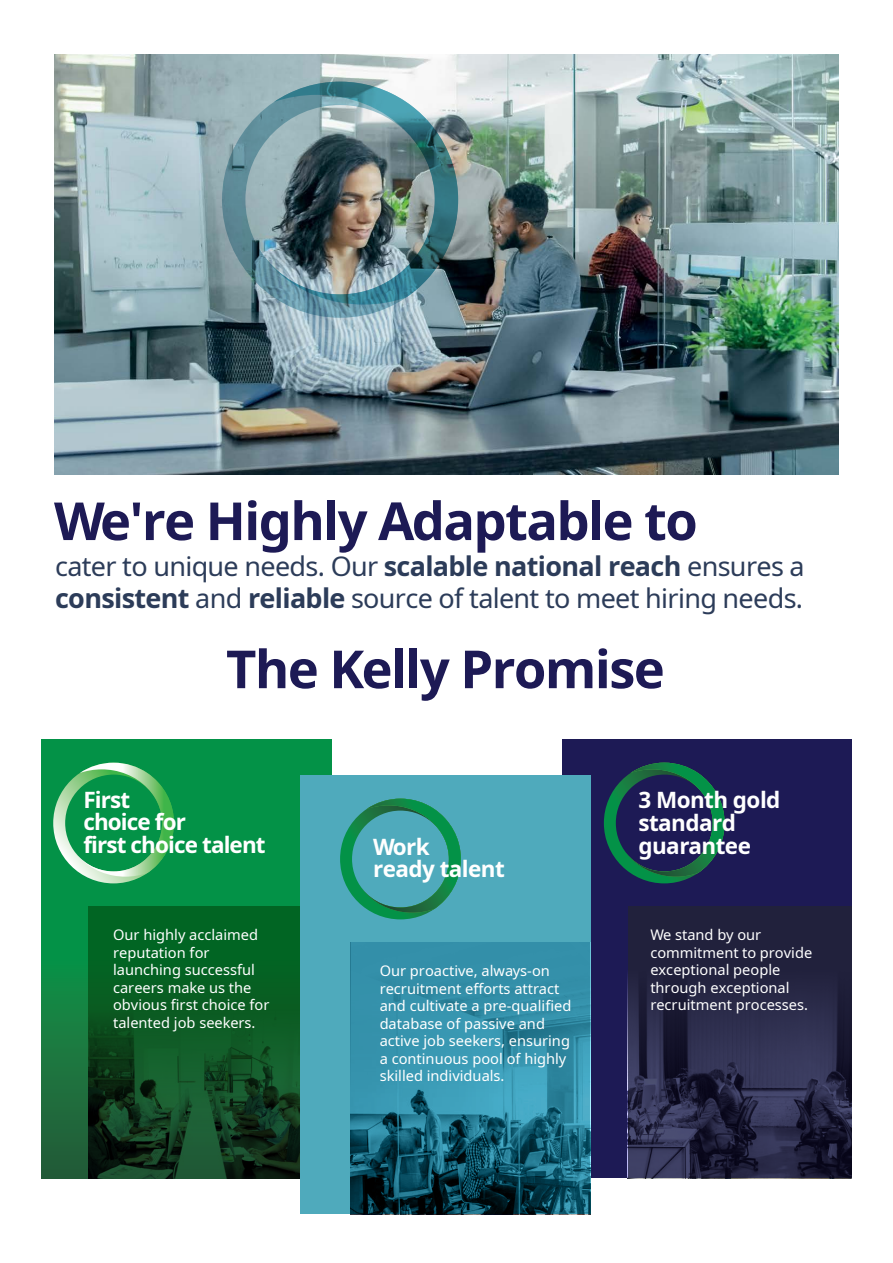
<style>
.page{position:relative;width:893px;height:1263px;background:#fff}
.page>*{position:absolute;margin:0;border:0;box-sizing:border-box;transform-origin:0 0}
.t1{font:700 52.5px "Nokora";letter-spacing:-.03em;color:#1d1a55}
.t2{font:27px/32.4px "Nokora";letter-spacing:-.025em;color:#2c3c59}
.t3{font:700 22.5px/22.5px "Nokora";letter-spacing:-.025em;color:#fff}
.t4{font:14.7px/17.5px "Nokora";color:#fff}
.s1{font-weight:700}
</style>
<div class="page">
<div style="left:562px;top:739px;width:289px;height:439px;background:#1d1a55"></div>
<div style="left:41px;top:739px;width:291px;height:439px;background:linear-gradient(to bottom,#00a04b,#23673b)"></div>
<div style="left:88px;top:906px;width:224px;height:272px;background:#016523"></div>
<img style="left:88px;top:1010px;width:212px;height:168px">
<svg style="left:628px;top:906px;width:223px;height:272px;background:#262643"></svg>
<div style="left:161px;top:828px;width:30px;height:20px;background:#029247"></div>
<img style="left:54px;top:54px;width:785px;height:421px">
<svg style="left:604px;top:763px;width:121px;height:120px"></svg>
<svg style="left:53px;top:763px;width:121px;height:120px;background:#31a661"></svg>
<svg style="left:222px;top:82px;width:236px;height:236px;background:#7c9ca6"></svg>
<img style="left:259px;top:82px;width:199px;height:223px">
<div style="left:300px;top:775px;width:290px;height:439px;background:#4faabc"></div>
<svg style="left:350px;top:942px;width:240px;height:272px;background:#287990"></svg>
<svg style="left:340px;top:799px;width:121px;height:120px"></svg>
<h1 class="t1" style="left:54px;top:491px;width:645px">We're Highly Adaptable to</h1>
<h2 class="t2" style="left:55px;top:552px;width:751px">cater to unique needs. Our <span class="s1">scalable national reach</span> ensures a <span class="s1">consistent</span> and <span class="s1">reliable</span> source of talent to meet hiring needs.</h2>
<h1 class="t1" style="left:226px;top:639px;width:440px">The Kelly Promise</h1>
<h3 class="t3" style="left:83px;top:790px;width:184px">First<br>choice for<br>first choice talent</h3>
<p class="t4" style="left:113px;top:927px;width:158px">Our highly acclaimed reputation for launching successful careers make us the obvious first choice for talented job seekers.</p>
<h3 class="t3" style="left:373px;top:837px;width:133px">Work<br>ready talent</h3>
<p class="t4" style="left:380px;top:963px;width:193px">Our proactive, always-on recruitment efforts attract and cultivate a pre-qualified database of passive and active job seekers, ensuring a continuous pool of highly skilled individuals.</p>
<h3 class="t3" style="left:638px;top:791px;width:144px">3 Month gold standard guarantee</h3>
<p class="t4" style="left:650px;top:927px;width:163px">We stand by our commitment to provide exceptional people through exceptional recruitment processes.</p>
</div>
